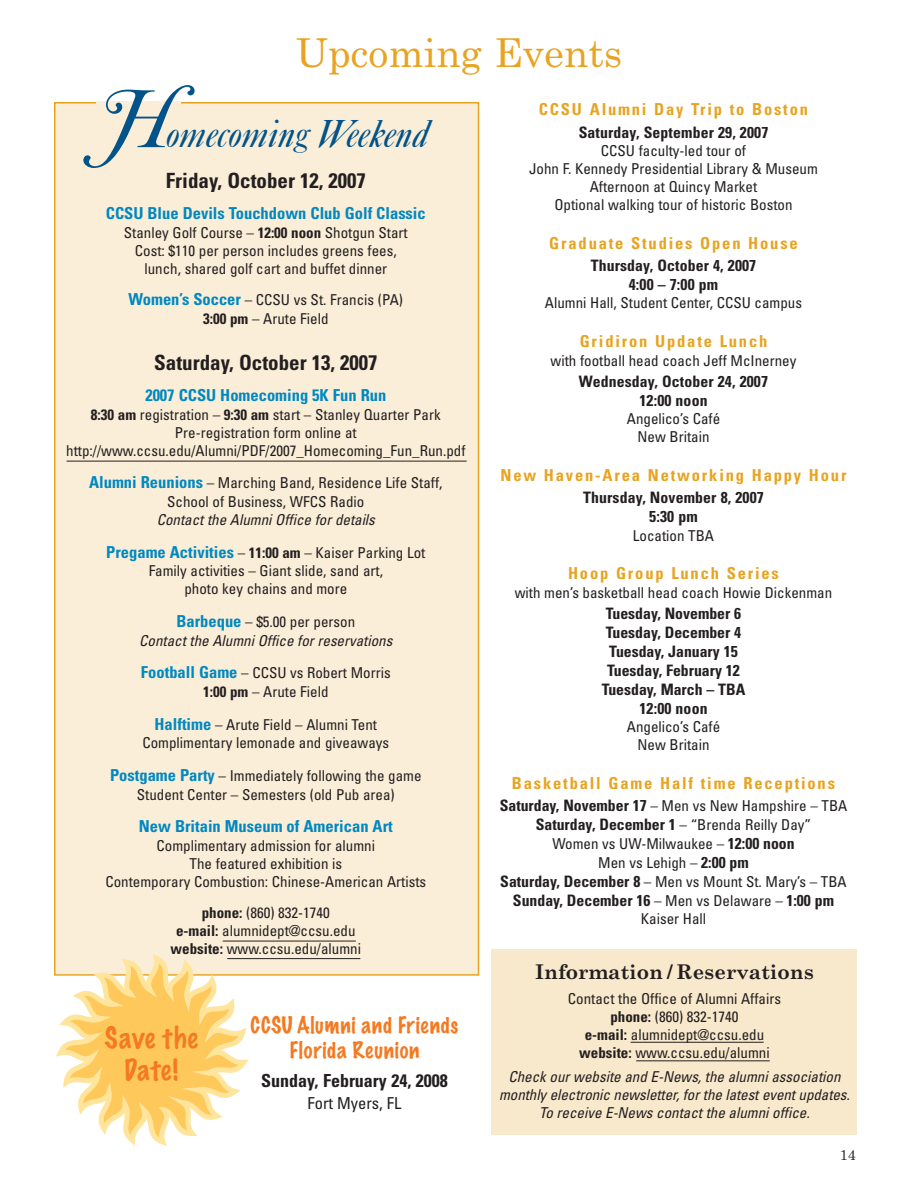
<style>
.page{position:relative;width:918px;height:1188px;background:#fff}
.page>*{position:absolute;margin:0;border:0;box-sizing:border-box;transform-origin:0 0}
.t1{font:85.5px "Caslon Italic With Swashes Plain";color:#015389}
.t2{font:40.5px "Caslon Italic With Swashes Plain";color:#015389}
.t3{font:39.75px "Century Schoolbook";color:#e8a320}
.t4{font:100 27px/31.5px "Marker Felt";letter-spacing:.025em;color:#f47921;text-align:center}
.t5{font:700 condensed 21px "Univers";color:#231f20}
.t6{font:100 21px/25.2px "Marker Felt";letter-spacing:.035em;color:#f47921;text-align:center}
.t7{font:20.25px "Century Schoolbook Bold OTF";color:#231f20}
.t8{font:700 condensed 18px "Univers";color:#231f20}
.t9{font:700 condensed 16.5px "Univers";letter-spacing:.11em;color:#e8a320}
.t10{font:700 condensed 16.5px "Univers";color:#0088c0}
.t11{font:condensed 16.5px "Univers";color:#231f20}
.t12{font:700 condensed 15.75px/18.9px "Univers";color:#231f20;text-align:center}
.t13{font:condensed 15px/18px "Univers";color:#231f20;text-align:center}
.t14{font:italic condensed 15px/18px "Univers";color:#231f20;text-align:center}
.t15{font:14.7px "Century Schoolbook";color:#231f20}
.s1{font-weight:700}
.s2{font-weight:700;font-size:16.5px;color:#0088c0}
.s3{font-weight:700;font-style:normal;font-size:16.5px;color:#0088c0}
.s4{font-style:normal}
.s5{font-weight:700;font-style:normal}
.s6{font-weight:700;font-size:15.75px}
.s7{font-weight:400;font-size:15px}
</style>
<div class="page">
<div style="left:56px;top:104px;width:422px;height:870px;background:#fbeed8"></div>
<svg style="left:56px;top:954px;width:193px;height:192px"></svg>
<div style="left:492px;top:950px;width:365px;height:185px;background:#f9e9cc"></div>
<hr style="left:67px;top:461px;width:400px;height:1px;background:#231f20">
<hr style="left:223px;top:941px;width:133px;height:1px;background:#231f20">
<hr style="left:227px;top:958px;width:133px;height:1px;background:#231f20">
<hr style="left:631px;top:1042px;width:133px;height:1px;background:#231f20">
<hr style="left:636px;top:1060px;width:134px;height:1px;background:#231f20">
<div style="left:97px;top:102px;width:84px;height:6px;background:#fbeed8"></div>
<h3 class="t3" style="left:296px;top:30px;width:328px">Upcoming Events</h3>
<h1 class="t1" style="left:96px;top:90px;width:91px">Ω</h1>
<h2 class="t2" style="left:167px;top:120px;width:264px">omecoming Weekend</h2>
<h3 class="t5" style="left:166px;top:173px;width:201px">Friday, October 12, 2007</h3>
<p class="t10" style="left:106px;top:207px;width:321px">CCSU Blue Devils Touchdown Club Golf Classic</p>
<p class="t13" style="left:124px;top:225px;width:285px">Stanley Golf Course – <span class="s1">12:00 noon</span> Shotgun Start<br>Cost: $110 per person includes greens fees, lunch, shared golf cart and buffet dinner</p>
<p class="t13" style="left:129px;top:292px;width:276px;line-height:18.8px"><span class="s2">Women’s Soccer</span> – CCSU vs St. Francis (PA)<br><span class="s1">3:00 pm</span> – Arute Field</p>
<h3 class="t5" style="left:154px;top:355px;width:225px">Saturday, October 13, 2007</h3>
<p class="t10" style="left:145px;top:389px;width:243px">2007 CCSU Homecoming 5K Fun Run</p>
<p class="t13" style="left:66px;top:407px;width:401px"><span class="s1">8:30 am</span> registration – <span class="s1">9:30 am</span> start – Stanley Quarter Park<br>Pre-registration form online at http://www.ccsu.edu/Alumni/PDF/2007_Homecoming_Fun_Run.pdf</p>
<p class="t13" style="left:89px;top:475px;width:355px;line-height:18.8px"><span class="s2">Alumni Reunions</span> – Marching Band, Residence Life Staff,<br>School of Business, WFCS Radio</p>
<p class="t14" style="left:106px;top:505px;width:321px;line-height:32.5px">Contact the Alumni Office for details<br><span class="s3">Pregame Activities</span> <span class="s4">–</span> <span class="s5">11:00 am</span> <span class="s4">– Kaiser Parking Lot</span></p>
<p class="t13" style="left:149px;top:563px;width:236px">Family activities – Giant slide, sand art, photo key chains and more</p>
<p class="t14" style="left:139px;top:614px;width:255px;line-height:18.8px"><span class="s3">Barbeque</span> <span class="s4">– $5.00 per person<br></span>Contact the Alumni Office for reservations</p>
<p class="t13" style="left:141px;top:665px;width:251px;line-height:18.8px"><span class="s2">Football Game</span> – CCSU vs Robert Morris<br><span class="s1">1:00 pm</span> – Arute Field</p>
<p class="t13" style="left:142px;top:716px;width:248px;line-height:18.8px"><span class="s2">Halftime</span> – Arute Field – Alumni Tent<br>Complimentary lemonade and giveaways</p>
<p class="t13" style="left:110px;top:767px;width:313px;line-height:18.8px"><span class="s2">Postgame Party</span> – Immediately following the game<br>Student Center – Semesters (old Pub area)</p>
<p class="t10" style="left:139px;top:820px;width:255px">New Britain Museum of American Art</p>
<p class="t13" style="left:105px;top:838px;width:322px">Complimentary admission for alumni<br>The featured exhibition is<br>Contemporary Combustion: Chinese-American Artists</p>
<p class="t13" style="left:171px;top:905px;width:192px"><span class="s1">phone:</span> (860) 832-1740<br><span class="s1">e-mail:</span> alumnidept@ccsu.edu <span class="s1">website:</span> www.ccsu.edu/alumni</p>
<h3 class="t4" style="left:105px;top:1024px;width:95px">Save the<br>Date!</h3>
<h3 class="t6" style="left:251px;top:1014px;width:209px">CCSU Alumni and Friends<br>Florida Reunion</h3>
<p class="t8" style="left:261px;top:1074px;width:188px">Sunday, February 24, 2008</p>
<p class="t11" style="left:307px;top:1097px;width:96px">Fort Myers, FL</p>
<p class="t9" style="left:539px;top:104px;width:271px">CCSU Alumni Day Trip to Boston</p>
<p class="t12" style="left:579px;top:124px;width:191px">Saturday, September 29, 2007</p>
<p class="t13" style="left:529px;top:143px;width:290px">CCSU faculty-led tour of<br>John F. Kennedy Presidential Library &amp; Museum Afternoon at Quincy Market<br>Optional walking tour of historic Boston</p>
<p class="t9" style="left:549px;top:237px;width:250px">Graduate Studies Open House</p>
<p class="t12" style="left:591px;top:257px;width:167px">Thursday, October 4, 2007<br>4:00 – 7:00 pm</p>
<p class="t13" style="left:545px;top:295px;width:259px">Alumni Hall, Student Center, CCSU campus</p>
<p class="t9" style="left:580px;top:335px;width:189px">Gridiron Update Lunch</p>
<p class="t13" style="left:551px;top:353px;width:247px">with football head coach Jeff McInerney</p>
<p class="t12" style="left:579px;top:373px;width:191px">Wednesday, October 24, 2007<br>12:00 noon</p>
<p class="t13" style="left:627px;top:411px;width:95px">Angelico’s Café<br>New Britain</p>
<p class="t9" style="left:501px;top:469px;width:347px">New Haven-Area Networking Happy Hour</p>
<p class="t12" style="left:583px;top:490px;width:182px">Thursday, November 8, 2007<br>5:30 pm</p>
<p class="t13" style="left:633px;top:527px;width:83px">Location TBA</p>
<p class="t9" style="left:568px;top:567px;width:212px">Hoop Group Lunch Series</p>
<p class="t13" style="left:515px;top:585px;width:319px">with men’s basketball head coach Howie Dickenman</p>
<p class="t12" style="left:602px;top:606px;width:145px">Tuesday, November 6<br>Tuesday, December 4<br>Tuesday, January 15<br>Tuesday, February 12<br>Tuesday, March – TBA<br>12:00 noon</p>
<p class="t13" style="left:627px;top:719px;width:95px">Angelico’s Café<br>New Britain</p>
<p class="t9" style="left:512px;top:777px;width:325px">Basketball Game Half time Receptions</p>
<p class="t13" style="left:500px;top:798px;width:349px"><span class="s6">Saturday, November 17</span> – Men vs New Hampshire – TBA</p>
<p class="t12" style="left:536px;top:816px;width:277px">Saturday, December 1 <span class="s7">– “Brenda Reilly Day”</span></p>
<p class="t13" style="left:500px;top:836px;width:348px;line-height:18.9px">Women vs UW-Milwaukee – <span class="s6">12:00 noon<br></span>Men vs Lehigh – <span class="s6">2:00 pm<br>Saturday, December 8</span> – Men vs Mount St. Mary’s – TBA</p>
<p class="t12" style="left:513px;top:892px;width:323px">Sunday, December 16 <span class="s7">– Men vs Delaware –</span> 1:00 pm</p>
<p class="t13" style="left:641px;top:911px;width:67px">Kaiser Hall</p>
<h3 class="t7" style="left:535px;top:960px;width:280px">Information / Reservations</h3>
<p class="t13" style="left:568px;top:991px;width:215px">Contact the Office of Alumni Affairs <span class="s1">phone:</span> (860) 832-1740<br><span class="s1">e-mail:</span> alumnidept@ccsu.edu <span class="s1">website:</span> www.ccsu.edu/alumni</p>
<p class="t14" style="left:499px;top:1069px;width:352px">Check our website and E-News, the alumni association monthly electronic newsletter, for the latest event updates.<br>To receive E-News contact the alumni office.</p>
<p class="t15" style="left:840px;top:1146px;width:17px">14</p>
</div>
